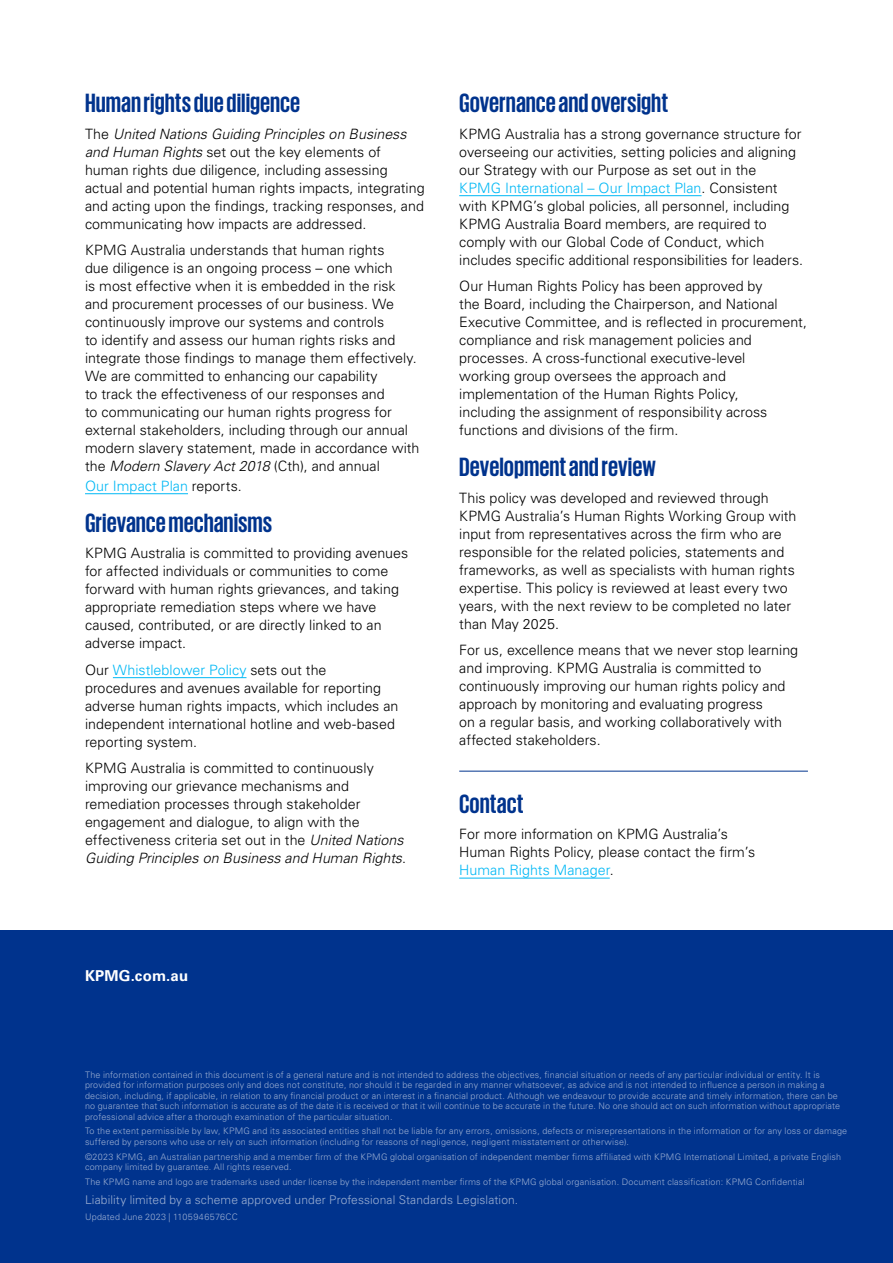
<style>
.page{position:relative;width:893px;height:1263px;background:#fff}
.page>*{position:absolute;margin:0;border:0;box-sizing:border-box;transform-origin:0 0}
.t1{font:700 27px "KPMG";color:#00338d}
.t2{font:700 15px "Univers LT Std";letter-spacing:.01em;color:#fff}
.t3{font:300 14.25px/18px "Univers LT Std";color:#000}
.t4{font:300 14.25px "Univers LT Std";letter-spacing:.005em;color:#00b8f5}
.t5{font:300 12px "Univers LT Std";letter-spacing:.01em;color:#99add1}
.t6{font:300 9px/10.5px "Univers LT Std";letter-spacing:.02em;color:#99add1}
.s1{font-style:italic}
.s2{color:#000}
.s3{color:#00b8f5}
</style>
<div class="page">
<div style="left:0;top:930px;width:893px;height:333px;background:#00338d"></div>
<hr style="left:85px;top:493px;width:103px;height:1px;background:#00b8f5">
<hr style="left:113px;top:677px;width:133px;height:1px;background:#00b8f5">
<hr style="left:459px;top:195px;width:243px;height:1px;background:#00b8f5">
<hr style="left:459px;top:878px;width:151px;height:1px;background:#00b8f5">
<hr style="left:459px;top:771px;width:349px;height:1px;background:#00338d">
<h1 class="t1" style="left:85px;top:89px;width:217px">Human rights due diligence</h1>
<p class="t3" style="left:85px;top:125px;width:341px">The <span class="s1">United Nations Guiding Principles on Business and Human Rights</span> set out the key elements of human rights due diligence, including assessing actual and potential human rights impacts, integrating and acting upon the findings, tracking responses, and communicating how impacts are addressed.</p>
<p class="t3" style="left:85px;top:241px;width:336px">KPMG Australia understands that human rights<br>due diligence is an ongoing process – one which<br>is most effective when it is embedded in the risk and procurement processes of our business. We continuously improve our systems and controls<br>to identify and assess our human rights risks and integrate those findings to manage them effectively.<br>We are committed to enhancing our capability<br>to track the effectiveness of our responses and<br>to communicating our human rights progress for external stakeholders, including through our annual modern slavery statement, made in accordance with the <span class="s1">Modern Slavery Act 2018</span> (Cth), and annual</p>
<p class="t4" style="left:85px;top:477px;width:158px">Our Impact Plan <span class="s2">reports.</span></p>
<h1 class="t1" style="left:85px;top:509px;width:189px">Grievance mechanisms</h1>
<p class="t3" style="left:85px;top:544px;width:325px">KPMG Australia is committed to providing avenues for affected individuals or communities to come forward with human rights grievances, and taking appropriate remediation steps where we have caused, contributed, or are directly linked to an adverse impact.</p>
<p class="t3" style="left:85px;top:661px;width:315px">Our <span class="s3">Whistleblower Policy</span> sets out the procedures and avenues available for reporting adverse human rights impacts, which includes an independent international hotline and web-based reporting system.</p>
<p class="t3" style="left:85px;top:759px;width:322px">KPMG Australia is committed to continuously improving our grievance mechanisms and remediation processes through stakeholder engagement and dialogue, to align with the effectiveness criteria set out in the <span class="s1">United Nations Guiding Principles on Business and Human Rights</span>.</p>
<h1 class="t1" style="left:459px;top:89px;width:210px">Governance and oversight</h1>
<p class="t3" style="left:459px;top:125px;width:345px">KPMG Australia has a strong governance structure for overseeing our activities, setting policies and aligning our Strategy with our Purpose as set out in the<br><span class="s3">KPMG International – Our Impact Plan</span>. Consistent with KPMG’s global policies, all personnel, including KPMG Australia Board members, are required to comply with our Global Code of Conduct, which includes specific additional responsibilities for leaders.</p>
<p class="t3" style="left:459px;top:277px;width:349px">Our Human Rights Policy has been approved by<br>the Board, including the Chairperson, and National Executive Committee, and is reflected in procurement, compliance and risk management policies and processes. A cross-functional executive-level<br>working group oversees the approach and implementation of the Human Rights Policy,<br>including the assignment of responsibility across functions and divisions of the firm.</p>
<h1 class="t1" style="left:459px;top:453px;width:198px">Development and review</h1>
<p class="t3" style="left:459px;top:489px;width:339px">This policy was developed and reviewed through KPMG Australia’s Human Rights Working Group with input from representatives across the firm who are responsible for the related policies, statements and frameworks, as well as specialists with human rights expertise. This policy is reviewed at least every two years, with the next review to be completed no later than May 2025.</p>
<p class="t3" style="left:459px;top:641px;width:340px">For us, excellence means that we never stop learning and improving. KPMG Australia is committed to continuously improving our human rights policy and approach by monitoring and evaluating progress<br>on a regular basis, and working collaboratively with affected stakeholders.</p>
<h1 class="t1" style="left:459px;top:790px;width:66px">Contact</h1>
<p class="t3" style="left:459px;top:825px;width:297px">For more information on KPMG Australia’s<br>Human Rights Policy, please contact the firm’s<br><span class="s3">Human Rights Manager</span>.</p>
<p class="t2" style="left:85px;top:966px;width:105px">KPMG.com.au</p>
<p class="t6" style="left:85px;top:1069px;width:757px">The information contained in this document is of a general nature and is not intended to address the objectives, financial situation or needs of any particular individual or entity. It is provided for information purposes only and does not constitute, nor should it be regarded in any manner whatsoever, as advice and is not intended to influence a person in making a decision, including, if applicable, in relation to any financial product or an interest in a financial product. Although we endeavour to provide accurate and timely information, there can be no guarantee that such information is accurate as of the date it is received or that it will continue to be accurate in the future. No one should act on such information without appropriate professional advice after a thorough examination of the particular situation.</p>
<p class="t6" style="left:85px;top:1126px;width:764px">To the extent permissible by law, KPMG and its associated entities shall not be liable for any errors, omissions, defects or misrepresentations in the information or for any loss or damage suffered by persons who use or rely on such information (including for reasons of negligence, negligent misstatement or otherwise).</p>
<p class="t6" style="left:85px;top:1151px;width:758px">©2023 KPMG, an Australian partnership and a member firm of the KPMG global organisation of independent member firms affiliated with KPMG International Limited, a private English company limited by guarantee. All rights reserved.</p>
<p class="t6" style="left:85px;top:1176px;width:721px">The KPMG name and logo are trademarks used under license by the independent member firms of the KPMG global organisation. Document classification: KPMG Confidential</p>
<p class="t5" style="left:85px;top:1192px;width:435px">Liability limited by a scheme approved under Professional Standards Legislation.</p>
<p class="t6" style="left:85px;top:1212px;width:154px">Updated June 2023 | 1105946576CC</p>
</div>
